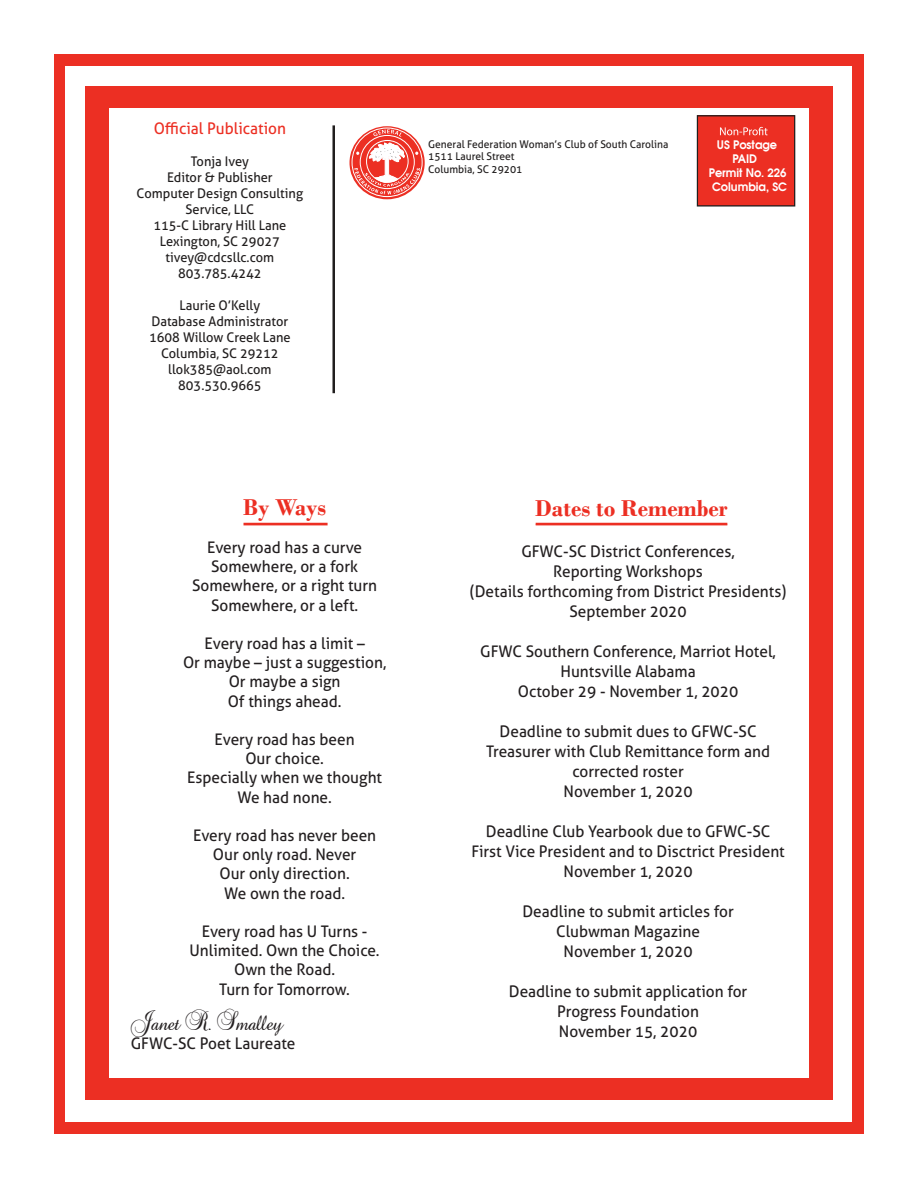
<style>
.page{position:relative;width:918px;height:1188px;background:#fff}
.page>*{position:absolute;margin:0;border:0;box-sizing:border-box;transform-origin:0 0}
.t1{font:700 24px "Bodoni";color:#ec2f23}
.t2{font:700 24px "Bodoni";color:#ec2f23;scale:.96 1}
.t3{font:16.05px/19.2px "Aller";color:#231f20;text-align:center;scale:.96 1}
.t4{font:16.05px "Aller";color:#ec2f23;scale:.96 1}
.t5{font:13.35px/16px "Aller";color:#211e1e;text-align:center;scale:.96 1}
.t6{font:13.35px "Baroque Script";color:#231f20;scale:.96 1}
.t7{font:600 11.55px/14px "Avant Garde";color:#fff;text-align:center}
.t8{font:10.65px/12.8px "Aller";color:#211e1e;scale:.96 1}
</style>
<div class="page">
<div style="left:54px;top:54px;width:810px;height:1080px;background:#ec2f23"></div>
<div style="left:66px;top:66px;width:786px;height:1056px;background:#fff"></div>
<div style="left:85px;top:87px;width:747px;height:1013px;background:#ec2f23"></div>
<div style="left:109px;top:109px;width:699px;height:969px;background:#fff"></div>
<hr style="left:332px;top:125px;width:3px;height:268px;background:#211e1e">
<div style="left:697px;top:116px;width:98px;height:90px;background:#ec2f23"></div>
<div style="left:697px;top:115px;width:98px;height:92px;border:1px solid #211e1e"></div>
<svg style="left:720px;top:127px;width:48px;height:8px"></svg>
<svg style="left:350px;top:126px;width:75px;height:73px"></svg>
<div style="left:366px;top:140px;width:42px;height:42px;border:1px solid #fff;border-radius:50%"></div>
<div style="left:352px;top:128px;width:70px;height:69px;border:1px solid #fff;border-radius:50%"></div>
<svg style="left:354px;top:143px;width:66px;height:51px"></svg>
<svg style="left:373px;top:129px;width:29px;height:8px"></svg>
<hr style="left:536px;top:523px;width:191px;height:2px;background:#ec2f23">
<hr style="left:244px;top:523px;width:84px;height:2px;background:#ec2f23">
<p class="t4" style="left:154px;top:119px;width:139px">Official Publication</p>
<p class="t5" style="left:137px;top:154px;width:175px">Tonja Ivey<br>Editor &amp; Publisher<br>Computer Design Consulting<br>Service, LLC<br>115-C Library Hill Lane<br>Lexington, SC 29027 tivey@cdcsllc.com<br>803.785.4242</p>
<p class="t5" style="left:149px;top:298px;width:149px">Laurie O’Kelly<br>Database Administrator<br>1608 Willow Creek Lane<br>Columbia, SC 29212 llok385@aol.com<br>803.530.9665</p>
<p class="t8" style="left:428px;top:137px;width:252px">General Federation Woman’s Club of South Carolina<br>1511 Laurel Street<br>Columbia, SC 29201</p>
<p class="t7" style="left:709px;top:138px;width:80px">US Postage<br>PAID<br>Permit No. 226<br>Columbia, SC</p>
<p class="t2" style="left:243px;top:493px;width:88px">By Ways</p>
<p class="t1" style="left:535px;top:494px;width:194px">Dates to Remember</p>
<p class="t3" style="left:192px;top:538px;width:194px">Every road has a curve<br>Somewhere, or a fork<br>Somewhere, or a right turn<br>Somewhere, or a left.</p>
<p class="t3" style="left:183px;top:634px;width:213px">Every road has a limit –<br>Or maybe – just a suggestion,<br>Or maybe a sign<br>Of things ahead.</p>
<p class="t3" style="left:187px;top:730px;width:205px">Every road has been<br>Our choice.<br>Especially when we thought<br>We had none.</p>
<p class="t3" style="left:193px;top:826px;width:192px">Every road has never been<br>Our only road. Never<br>Our only direction.<br>We own the road.</p>
<p class="t3" style="left:190px;top:922px;width:200px">Every road has U Turns -<br>Unlimited. Own the Choice.<br>Own the Road.<br>Turn for Tomorrow.</p>
<p class="t6" style="left:131px;top:1017px;width:159px">Janet R. Smalley</p>
<p class="t3" style="left:131px;top:1034px;width:173px">GFWC-SC Poet Laureate</p>
<p class="t3" style="left:470px;top:541px;width:331px;line-height:20px">GFWC-SC District Conferences,<br>Reporting Workshops<br>(Details forthcoming from District Presidents)<br>September 2020</p>
<p class="t3" style="left:480px;top:641px;width:309px;line-height:20px">GFWC Southern Conference, Marriot Hotel,<br>Huntsville Alabama<br>October 29 - November 1, 2020</p>
<p class="t3" style="left:486px;top:721px;width:297px;line-height:20px">Deadline to submit dues to GFWC-SC<br>Treasurer with Club Remittance form and corrected roster<br>November 1, 2020</p>
<p class="t3" style="left:471px;top:821px;width:328px;line-height:20px">Deadline Club Yearbook due to GFWC-SC<br>First Vice President and to Disctrict President<br>November 1, 2020</p>
<p class="t3" style="left:522px;top:901px;width:222px;line-height:20px">Deadline to submit articles for<br>Clubwman Magazine<br>November 1, 2020</p>
<p class="t3" style="left:509px;top:981px;width:250px;line-height:20px">Deadline to submit application for<br>Progress Foundation<br>November 15, 2020</p>
</div>
